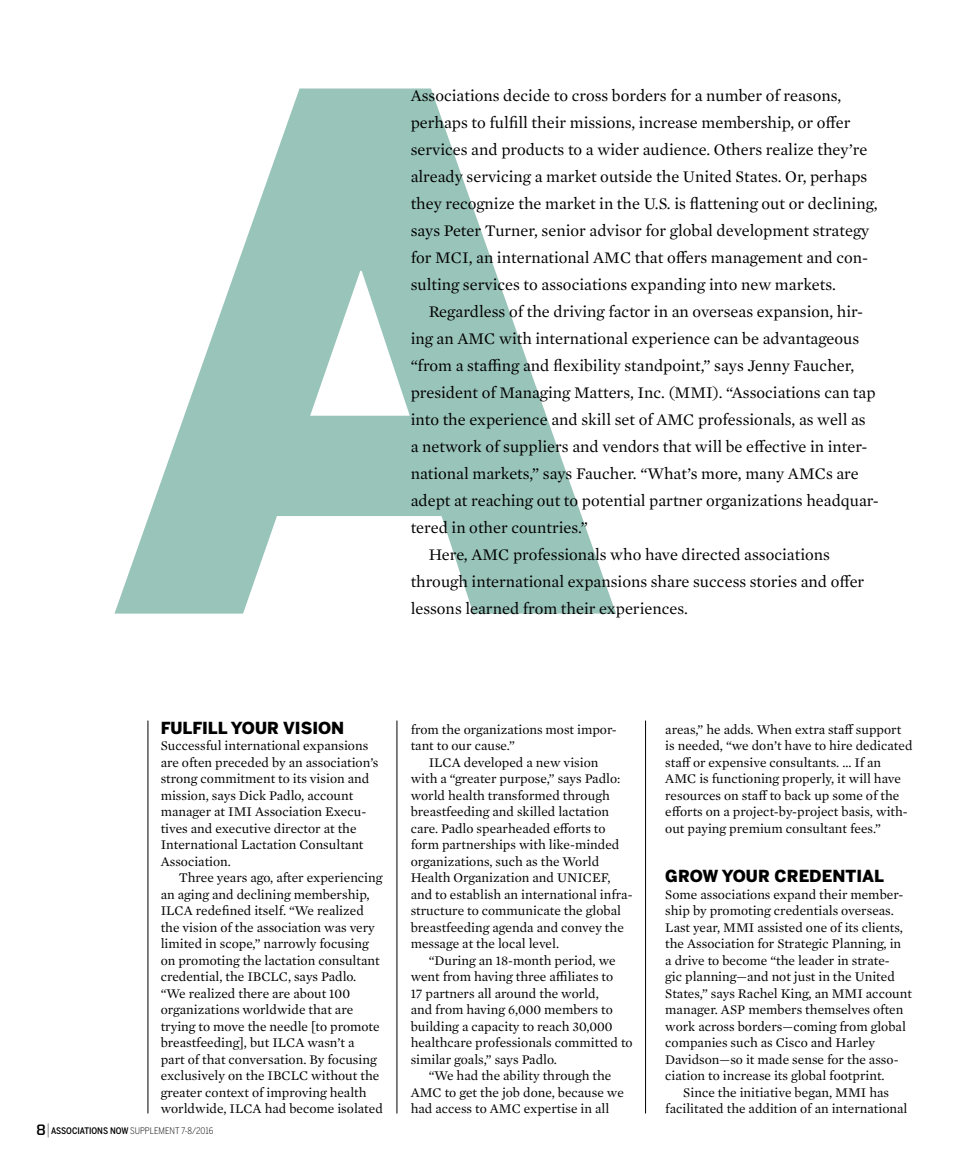
<style>
.page{position:relative;width:972px;height:1175px;background:#fff}
.page>*{position:absolute;margin:0;border:0;box-sizing:border-box;transform-origin:0 0}
.t1{font:16.5px/27px "Mercury Text G1";color:#000}
.t2{font:900 16.5px "Benton Sans";color:#000}
.t3{font:13.5px/16.5px "Mercury Text G1";color:#000}
.t4{font:300 9px "Benton Sans Cond";color:#000}
.s1{font-family:"Forza";font-weight:500;font-size:15px}
.s2{font-family:"Forza";font-weight:500;font-size:15px;color:#a3a7a9}
.s3{font-weight:500}
</style>
<div class="page">
<hr style="left:148px;top:720px;width:1px;height:393px;background:#000">
<hr style="left:645px;top:720px;width:1px;height:393px;background:#000">
<hr style="left:397px;top:720px;width:1px;height:393px;background:#000">
<svg style="left:114px;top:88px;width:502px;height:525px;fill:#99c4b9"></svg>
<p class="t1" style="left:411px;top:81px;width:468px">Associations decide to cross borders for a number of reasons, perhaps to fulfill their missions, increase membership, or offer services and products to a wider audience. Others realize they’re already servicing a market outside the United States. Or, perhaps they recognize the market in the U.S. is flattening out or declining, says Peter Turner, senior advisor for global development strategy for MCI, an international AMC that offers management and con&shy;sulting services to associations expanding into new markets.</p>
<p class="t1" style="left:429px;top:297px;width:436px">Regardless of the driving factor in an overseas expansion, hir-</p>
<p class="t1" style="left:411px;top:324px;width:450px">ing an AMC with international experience can be advantageous</p>
<p class="t1" style="left:411px;top:351px;width:445px">“from a staffing and flexibility standpoint,” says Jenny Faucher,</p>
<p class="t1" style="left:411px;top:378px;width:466px">president of Managing Matters, Inc. (MMI). “Associations can tap</p>
<p class="t1" style="left:411px;top:405px;width:457px">into the experience and skill set of AMC professionals, as well as</p>
<p class="t1" style="left:411px;top:432px;width:458px">a network of suppliers and vendors that will be effective in inter-</p>
<p class="t1" style="left:411px;top:459px;width:450px">national markets,” says Faucher. “What’s more, many AMCs are</p>
<p class="t1" style="left:411px;top:486px;width:470px">adept at reaching out to potential partner organizations headquar-</p>
<p class="t1" style="left:411px;top:513px;width:179px">tered in other countries.”</p>
<p class="t1" style="left:429px;top:540px;width:403px">Here, AMC professionals who have directed associations</p>
<p class="t1" style="left:411px;top:567px;width:455px">through international expansions share success stories and offer</p>
<p class="t1" style="left:411px;top:594px;width:279px">lessons learned from their experiences.</p>
<p class="t2" style="left:161px;top:718px;width:185px">FULFILL YOUR VISION</p>
<p class="t3" style="left:161px;top:737px;width:219px">Successful international expansions are often preceded by an association’s strong commitment to its vision and mission, says Dick Padlo, account manager at IMI Association Execu&shy;tives and executive director at the International Lactation Consultant Association.</p>
<p class="t3" style="left:161px;top:869px;width:224px;text-indent:18px">Three years ago, after experiencing an aging and declining membership, ILCA redefined itself. “We realized the vision of the association was very limited in scope,” narrowly focusing on promoting the lactation consultant credential, the IBCLC, says Padlo. “We realized there are about 100 organizations worldwide that are trying to move the needle [to promote breastfeeding], but ILCA wasn’t a<br>part of that conversation. By focusing exclusively on the IBCLC without the greater context of improving health worldwide, ILCA had become isolated</p>
<p class="t4" style="left:36px;top:1125px;width:179px"><span class="s1">8</span><span class="s2">|</span><span class="s3">ASSOCIATIONS NOW</span> SUPPLEMENT 7-8/2016</p>
<p class="t3" style="left:411px;top:720px;width:208px">from the organizations most impor&shy;tant to our cause.”</p>
<p class="t3" style="left:411px;top:753px;width:223px;text-indent:18px">ILCA developed a new vision<br>with a “greater purpose,” says Padlo: world health transformed through breastfeeding and skilled lactation care. Padlo spearheaded efforts to form partnerships with like-minded organizations, such as the World Health Organization and UNICEF, and to establish an international infra&shy;structure to communicate the global breastfeeding agenda and convey the message at the local level.</p>
<p class="t3" style="left:429px;top:951px;width:188px">“During an 18-month period, we</p>
<p class="t3" style="left:411px;top:967px;width:204px">went from having three affiliates to</p>
<p class="t3" style="left:411px;top:984px;width:190px">17 partners all around the world,</p>
<p class="t3" style="left:411px;top:1000px;width:204px">and from having 6,000 members to</p>
<p class="t3" style="left:411px;top:1017px;width:203px">building a capacity to reach 30,000</p>
<p class="t3" style="left:411px;top:1033px;width:224px">healthcare professionals committed to</p>
<p class="t3" style="left:411px;top:1050px;width:148px">similar goals,” says Padlo.</p>
<p class="t3" style="left:429px;top:1066px;width:184px">“We had the ability through the</p>
<p class="t3" style="left:411px;top:1083px;width:215px">AMC to get the job done, because we</p>
<p class="t3" style="left:411px;top:1099px;width:200px">had access to AMC expertise in all</p>
<p class="t3" style="left:665px;top:720px;width:249px">areas,” he adds. When extra staff support is needed, “we don’t have to hire dedicated staff or expensive consultants. … If an AMC is functioning properly, it will have resources on staff to back up some of the efforts on a project-by-project basis, with&shy;out paying premium consultant fees.”</p>
<p class="t2" style="left:665px;top:866px;width:220px">GROW YOUR CREDENTIAL</p>
<p class="t3" style="left:665px;top:885px;width:240px">Some associations expand their member-</p>
<p class="t3" style="left:665px;top:902px;width:230px">ship by promoting credentials overseas.</p>
<p class="t3" style="left:665px;top:918px;width:239px">Last year, MMI assisted one of its clients,</p>
<p class="t3" style="left:665px;top:935px;width:237px">the Association for Strategic Planning, in</p>
<p class="t3" style="left:665px;top:951px;width:226px">a drive to become “the leader in strate-</p>
<p class="t3" style="left:665px;top:968px;width:231px">gic planning—and not just in the United</p>
<p class="t3" style="left:665px;top:984px;width:248px">States,” says Rachel King, an MMI account</p>
<p class="t3" style="left:665px;top:1001px;width:240px">manager. ASP members themselves often</p>
<p class="t3" style="left:665px;top:1017px;width:242px">work across borders—coming from global</p>
<p class="t3" style="left:665px;top:1034px;width:212px">companies such as Cisco and Harley</p>
<p class="t3" style="left:665px;top:1050px;width:235px">Davidson—so it made sense for the asso-</p>
<p class="t3" style="left:665px;top:1067px;width:221px">ciation to increase its global footprint.</p>
<p class="t3" style="left:683px;top:1083px;width:207px">Since the initiative began, MMI has</p>
<p class="t3" style="left:665px;top:1100px;width:244px">facilitated the addition of an international</p>
</div>
